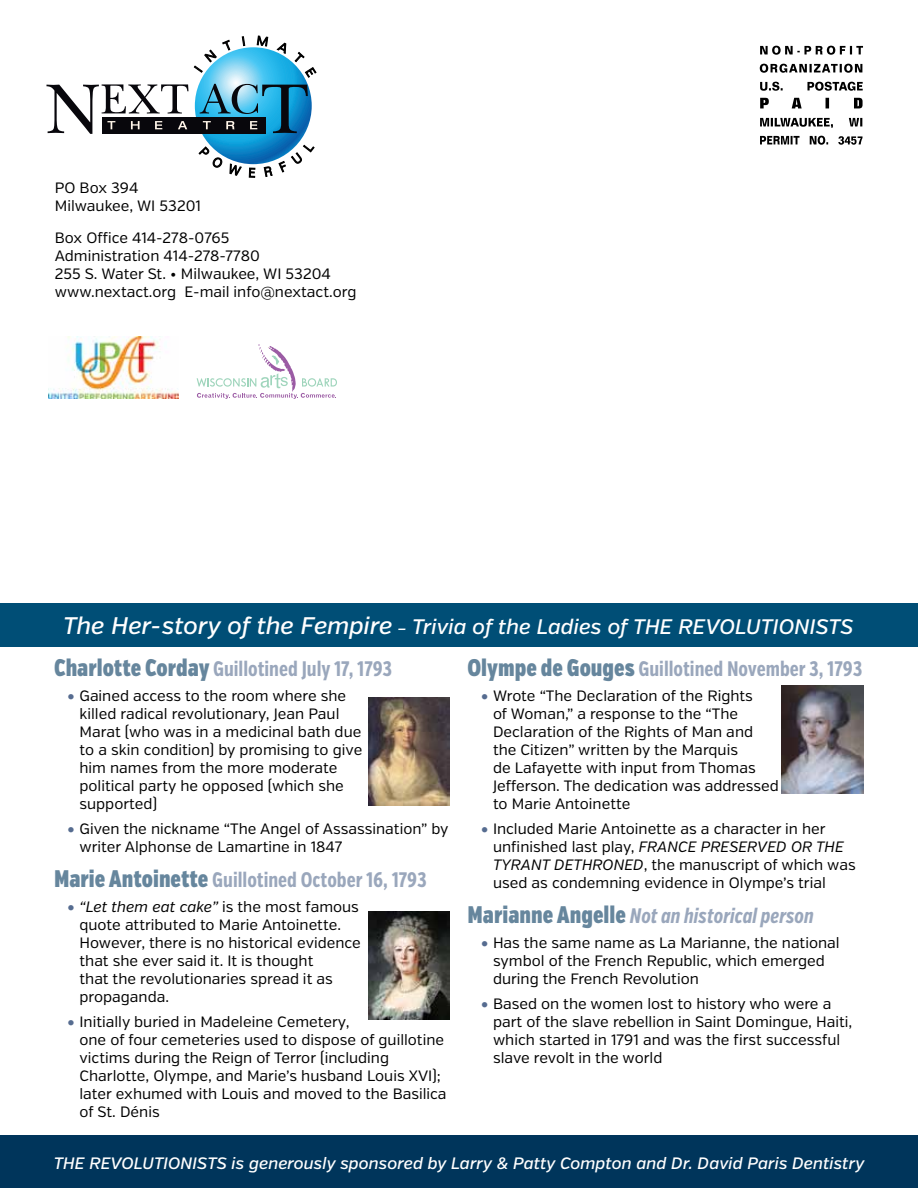
<style>
.page{position:relative;width:918px;height:1188px;background:#fff}
.page>*{position:absolute;margin:0;border:0;box-sizing:border-box;transform-origin:0 0}
.t1{font:700 21px "Verb Comp";color:#9aa7bc}
.t2{font:italic 500 21px "Verb";color:#fff}
.t3{font:italic 700 21px "Verb Comp";color:#9aa7bc}
.t4{font:italic 500 16.5px "Verb";color:#fff}
.t5{font:15px/18px "Verb";color:#000}
.s1{font-size:24px}
.s2{font-size:16.5px}
.s3{font-weight:900;font-size:24px;color:#66869d}
.s4{font-weight:900;color:#566c90}
.s5{font-style:italic}
.s6{font-weight:900;font-style:normal;font-size:24px;color:#66869d}
</style>
<div class="page">
<svg style="left:760px;top:136px;width:103px;height:9px"></svg>
<svg style="left:760px;top:118px;width:102px;height:10px"></svg>
<svg style="left:760px;top:98px;width:103px;height:10px"></svg>
<svg style="left:760px;top:82px;width:103px;height:9px"></svg>
<svg style="left:760px;top:64px;width:102px;height:9px"></svg>
<svg style="left:760px;top:46px;width:103px;height:9px"></svg>
<svg style="left:47px;top:36px;width:269px;height:142px"></svg>
<img style="left:49px;top:337px;width:129px;height:62px">
<svg style="left:197px;top:344px;width:140px;height:55px"></svg>
<div style="left:0;top:603px;width:918px;height:43px;background:#004e76"></div>
<img style="left:369px;top:697px;width:81px;height:108px">
<img style="left:369px;top:911px;width:81px;height:108px">
<img style="left:782px;top:685px;width:81px;height:108px">
<div style="left:0;top:1136px;width:918px;height:52px;background:#00355b"></div>
<p class="t5" style="left:55px;top:179px;width:148px">PO Box 394<br>Milwaukee, WI 53201</p>
<p class="t5" style="left:55px;top:229px;width:303px">Box Office 414-278-0765<br>Administration 414-278-7780<br>255 S. Water St. • Milwaukee, WI 53204 www.nextact.org E-mail info@nextact.org</p>
<h1 class="t2" style="left:63px;top:614px;width:792px"><span class="s1">The Her-story of the Fempire</span> <span class="s2">–</span> Trivia of the Ladies of THE REVOLUTIONISTS</h1>
<h1 class="t1" style="left:54px;top:657px;width:340px"><span class="s3">Charlotte Corday</span> Guillotined July 17, 1793</h1>
<p class="t5" style="left:80px;top:687px;width:284px;text-indent:-12px"><span class="s4">•</span> Gained access to the room where she killed radical revolutionary, Jean Paul Marat (who was in a medicinal bath due to a skin condition) by promising to give him names from the more moderate political party he opposed (which she supported)</p>
<p class="t5" style="left:80px;top:820px;width:371px;text-indent:-12px"><span class="s4">•</span> Given the nickname “The Angel of Assassination” by writer Alphonse de Lamartine in 1847</p>
<h1 class="t1" style="left:54px;top:868px;width:374px"><span class="s3">Marie Antoinette</span> Guillotined October 16, 1793</h1>
<p class="t5" style="left:80px;top:898px;width:283px;text-indent:-12px"><span class="s4">•</span> <span class="s5">“Let them eat cake”</span> is the most famous quote attributed to Marie Antoinette.<br>However, there is no historical evidence that she ever said it. It is thought<br>that the revolutionaries spread it as propaganda.</p>
<p class="t5" style="left:80px;top:1013px;width:369px;text-indent:-12px"><span class="s4">•</span> Initially buried in Madeleine Cemetery,<br>one of four cemeteries used to dispose of guillotine victims during the Reign of Terror (including Charlotte, Olympe, and Marie’s husband Louis XVI); later exhumed with Louis and moved to the Basilica of St. Dénis</p>
<h1 class="t1" style="left:468px;top:657px;width:396px"><span class="s3">Olympe de Gouges</span> Guillotined November 3, 1793</h1>
<p class="t5" style="left:493px;top:687px;width:287px;text-indent:-12px"><span class="s4">•</span> Wrote “The Declaration of the Rights<br>of Woman,” a response to the “The Declaration of the Rights of Man and the Citizen” written by the Marquis<br>de Lafayette with input from Thomas Jefferson. The dedication was addressed to Marie Antoinette</p>
<p class="t5" style="left:493px;top:820px;width:364px;text-indent:-12px"><span class="s4">•</span> Included Marie Antoinette as a character in her unfinished last play, <span class="s5">FRANCE PRESERVED OR THE TYRANT DETHRONED</span>, the manuscript of which was used as condemning evidence in Olympe’s trial</p>
<h1 class="t3" style="left:468px;top:904px;width:348px"><span class="s6">Marianne Angelle</span> Not an historical person</h1>
<p class="t5" style="left:493px;top:934px;width:348px;text-indent:-12px"><span class="s4">•</span> Has the same name as La Marianne, the national symbol of the French Republic, which emerged during the French Revolution</p>
<p class="t5" style="left:493px;top:995px;width:361px;text-indent:-12px"><span class="s4">•</span> Based on the women lost to history who were a part of the slave rebellion in Saint Domingue, Haiti, which started in 1791 and was the first successful slave revolt in the world</p>
<p class="t4" style="left:54px;top:1154px;width:812px">THE REVOLUTIONISTS is generously sponsored by Larry &amp; Patty Compton and Dr. David Paris Dentistry</p>
</div>
